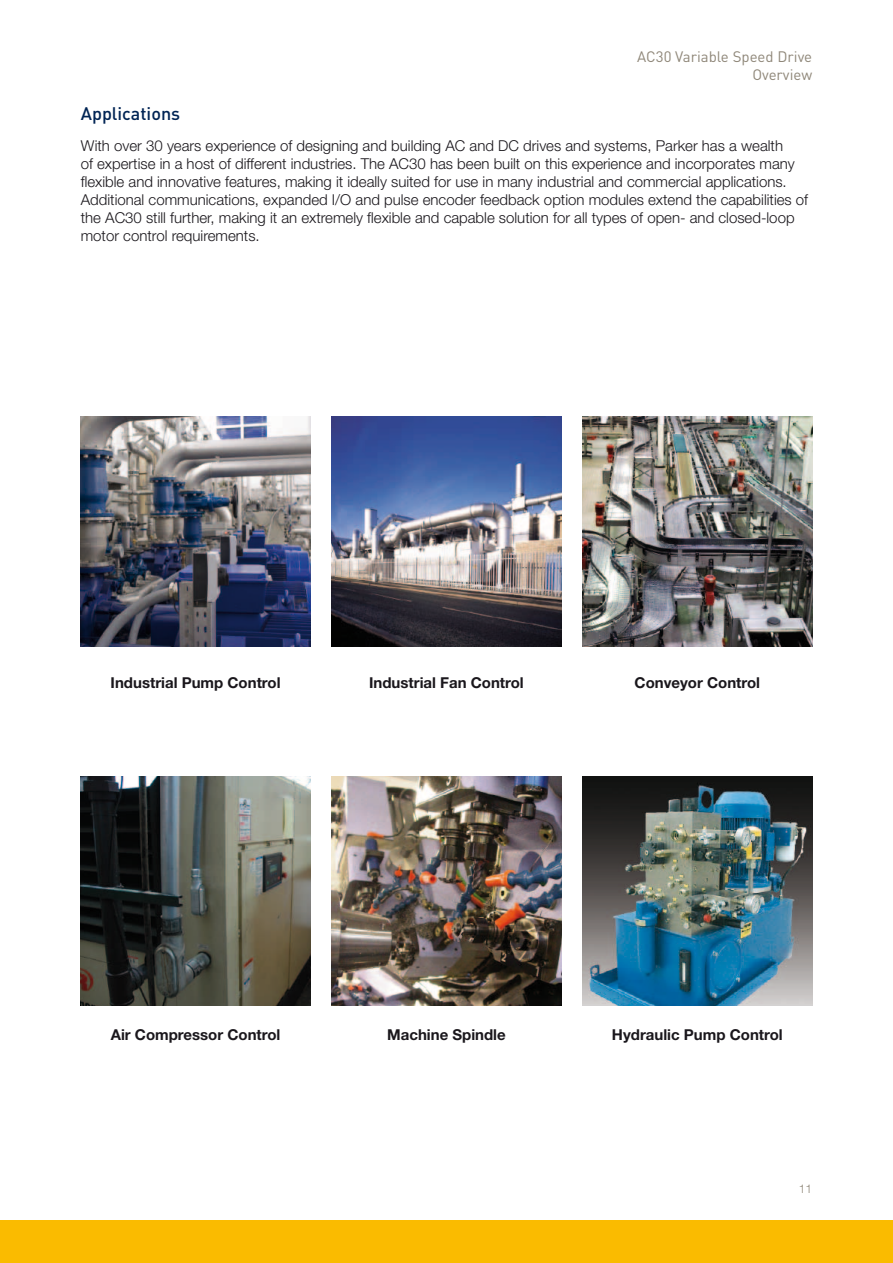
<style>
.page{position:relative;width:893px;height:1263px;background:#fff}
.page>*{position:absolute;margin:0;border:0;box-sizing:border-box;transform-origin:0 0}
.t1{font:500 18px "DINOT";color:#002454}
.t2{font:300 15px/18px "Helvetica Neue LT Std";color:#1a171c}
.t3{font:700 15px "Helvetica Neue LT Std";color:#1a171c}
.t4{font:15px/18px "DINOT";color:#8f8779;text-align:right}
.t5{font:300 12px "Helvetica Neue LT Std";color:#8f8779}
</style>
<div class="page">
<div style="left:0;top:1220px;width:893px;height:43px;background:#fabb00"></div>
<img style="left:583px;top:417px;width:229px;height:229px">
<img style="left:332px;top:417px;width:229px;height:229px">
<img style="left:81px;top:417px;width:229px;height:229px">
<img style="left:583px;top:776px;width:229px;height:230px">
<img style="left:81px;top:776px;width:229px;height:230px">
<img style="left:332px;top:776px;width:229px;height:230px">
<p class="t4" style="left:637px;top:47px;width:176px">AC30 Variable Speed Drive<br>Overview</p>
<p class="t1" style="left:81px;top:101px;width:101px">Applications</p>
<p class="t2" style="left:81px;top:136px;width:729px">With over 30 years experience of designing and building AC and DC drives and systems, Parker has a wealth<br>of expertise in a host of different industries. The AC30 has been built on this experience and incorporates many flexible and innovative features, making it ideally suited for use in many industrial and commercial applications.<br>Additional communications, expanded I/O and pulse encoder feedback option modules extend the capabilities of the AC30 still further, making it an extremely flexible and capable solution for all types of open- and closed-loop motor control requirements.</p>
<p class="t3" style="left:111px;top:673px;width:171px">Industrial Pump Control</p>
<p class="t3" style="left:369px;top:673px;width:156px">Industrial Fan Control</p>
<p class="t3" style="left:635px;top:673px;width:127px">Conveyor Control</p>
<p class="t3" style="left:111px;top:1025px;width:171px">Air Compressor Control</p>
<p class="t3" style="left:387px;top:1025px;width:120px">Machine Spindle</p>
<p class="t3" style="left:612px;top:1025px;width:172px">Hydraulic Pump Control</p>
<p class="t5" style="left:799px;top:1181px;width:15px">11</p>
</div>
